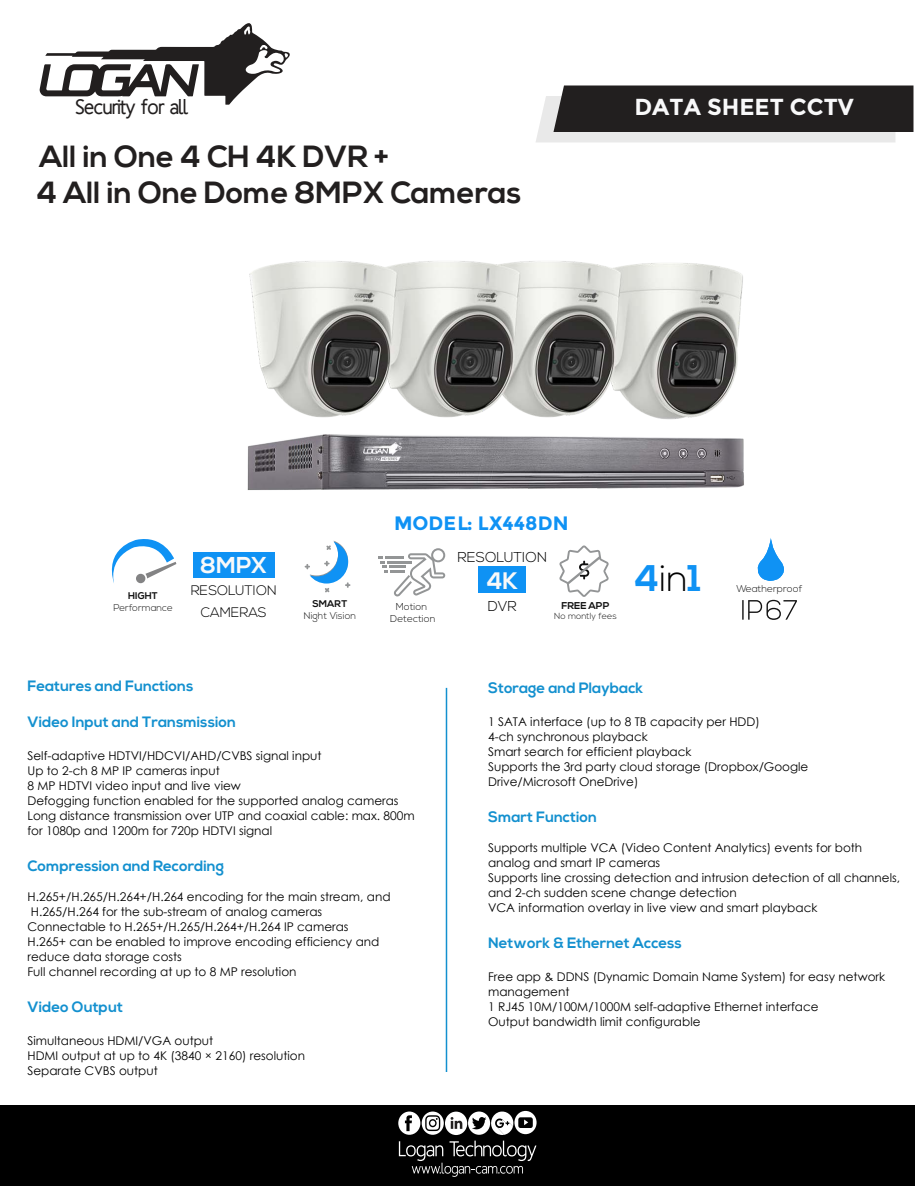
<style>
.page{position:relative;width:918px;height:1188px;background:#fff}
.page>*{position:absolute;margin:0;border:0;box-sizing:border-box;transform-origin:0 0}
.t1{font:700 37.05px "Nexa";color:#0f92f4}
.t2{font:700 30.6px "Nexa";color:#221f1f}
.t3{font:700 23.85px "Nexa";color:#f9f9f9}
.t4{font:700 23.1px "Montserrat";color:#f8f8f9}
.t5{font:700 22.95px "Nexa";color:#f9f9f9}
.t6{font:700 20.85px "Homizio";color:#221f1f}
.t7{font:700 19.35px "Montserrat";color:#0f92f4}
.t8{font:700 15px "Nexa";color:#1390cf}
.t9{font:300 14.25px "Nexa";color:#000}
.t10{font:300 13.8px/21.8px "Nexa";color:#000;text-align:center}
.t11{font:12px/15px "Century Gothic";color:#000}
.t12{font:300 9.9px/11.9px "Nexa";color:#111;text-align:center}
.t13{font:700 9.9px "Nexa";color:#111}
.t14{font:300 9.6px "Nexa";color:#111}
.t15{font:700 9.6px "Nexa";color:#111}
.t16{font:300 8.85px "Nexa";color:#111}
.s1{font-weight:300;color:#000}
</style>
<div class="page">
<svg style="left:39px;top:23px;width:251px;height:82px"></svg>
<svg style="left:536px;top:86px;width:378px;height:56px;background:#504d4d"></svg>
<div style="left:0;top:1106px;width:915px;height:80px;background:#000"></div>
<svg style="left:399px;top:1141px;width:137px;height:36px"></svg>
<svg style="left:398px;top:1112px;width:46px;height:23px"></svg>
<svg style="left:468px;top:1110px;width:69px;height:25px"></svg>
<div style="left:445px;top:1112px;width:22px;height:23px;background:#fff;border-radius:50%"></div>
<svg style="left:451px;top:1117px;width:11px;height:12px"></svg>
<hr style="left:446px;top:688px;width:1px;height:384px;background:#1390cf">
<svg style="left:111px;top:539px;width:65px;height:45px"></svg>
<svg style="left:757px;top:538px;width:27px;height:43px"></svg>
<img style="left:742px;top:600px;width:55px;height:20px">
<div style="left:479px;top:566px;width:47px;height:27px;background:#0f92f4"></div>
<svg style="left:305px;top:541px;width:45px;height:51px"></svg>
<svg style="left:378px;top:548px;width:67px;height:49px"></svg>
<svg style="left:559px;top:545px;width:50px;height:52px"></svg>
<div style="left:193px;top:553px;width:81px;height:25px;background:#0f92f4"></div>
<img style="left:247px;top:261px;width:497px;height:229px">
<h3 class="t6" style="left:76px;top:95px;width:113px">Security for all</h3>
<h2 class="t2" style="left:40px;top:139px;width:351px">All in One 4 CH 4K DVR +</h2>
<h2 class="t2" style="left:37px;top:175px;width:487px">4 All in One Dome 8MPX Cameras</h2>
<h3 class="t4" style="left:635px;top:94px;width:221px">DATA SHEET CCTV</h3>
<h3 class="t7" style="left:394px;top:511px;width:176px">MODEL: LX448DN</h3>
<p class="t9" style="left:458px;top:548px;width:91px">RESOLUTION</p>
<h3 class="t3" style="left:486px;top:567px;width:33px">4K</h3>
<p class="t9" style="left:488px;top:598px;width:30px">DVR</p>
<h3 class="t5" style="left:201px;top:552px;width:68px">8MPX</h3>
<p class="t10" style="left:191px;top:580px;width:88px">RESOLUTION<br>CAMERAS</p>
<p class="t15" style="left:128px;top:591px;width:31px;rotate:-1deg">HIGHT</p>
<p class="t14" style="left:113px;top:602px;width:61px;rotate:-1deg">Performance</p>
<p class="t13" style="left:562px;top:599px;width:49px">FREE APP</p>
<p class="t16" style="left:554px;top:611px;width:64px">No montly fees</p>
<p class="t15" style="left:312px;top:599px;width:36px;rotate:-1deg">SMART</p>
<p class="t14" style="left:304px;top:611px;width:54px;rotate:-1deg">Night Vision</p>
<p class="t12" style="left:390px;top:601px;width:47px">Motion<br>Detection</p>
<h1 class="t1" style="left:634px;top:557px;width:69px">4<span class="s1">in</span>1</h1>
<p class="t12" style="left:736px;top:584px;width:68px">Weatherproof</p>
<p class="t8" style="left:28px;top:677px;width:167px">Features and Functions</p>
<p class="t8" style="left:28px;top:713px;width:210px">Video Input and Transmission</p>
<p class="t11" style="left:28px;top:748px;width:389px">Self-adaptive HDTVI/HDCVI/AHD/CVBS signal input<br>Up to 2-ch 8 MP IP cameras input<br>8 MP HDTVI video input and live view<br>Defogging function enabled for the supported analog cameras Long distance transmission over UTP and coaxial cable: max. 800m for 1080p and 1200m for 720p HDTVI signal</p>
<p class="t8" style="left:28px;top:857px;width:198px">Compression and Recording</p>
<p class="t11" style="left:28px;top:889px;width:365px">H.265+/H.265/H.264+/H.264 encoding for the main stream, and H.265/H.264 for the sub-stream of analog cameras Connectable to H.265+/H.265/H.264+/H.264 IP cameras<br>H.265+ can be enabled to improve encoding efficiency and reduce data storage costs<br>Full channel recording at up to 8 MP resolution</p>
<p class="t8" style="left:28px;top:998px;width:97px">Video Output</p>
<p class="t11" style="left:28px;top:1033px;width:279px">Simultaneous HDMI/VGA output<br>HDMI output at up to 4K (3840 × 2160) resolution<br>Separate CVBS output</p>
<p class="t8" style="left:488px;top:680px;width:157px">Storage and Playback</p>
<p class="t11" style="left:488px;top:714px;width:322px">1 SATA interface (up to 8 TB capacity per HDD)<br>4-ch synchronous playback<br>Smart search for efficient playback<br>Supports the 3rd party cloud storage (Dropbox/Google Drive/Microsoft OneDrive)</p>
<p class="t8" style="left:488px;top:809px;width:110px">Smart Function</p>
<p class="t11" style="left:488px;top:840px;width:414px">Supports multiple VCA (Video Content Analytics) events for both analog and smart IP cameras<br>Supports line crossing detection and intrusion detection of all channels, and 2-ch sudden scene change detection<br>VCA information overlay in live view and smart playback</p>
<p class="t8" style="left:488px;top:935px;width:195px">Network &amp; Ethernet Access</p>
<p class="t11" style="left:488px;top:969px;width:399px">Free app &amp; DDNS (Dynamic Domain Name System) for easy network management<br>1 RJ45 10M/100M/1000M self-adaptive Ethernet interface<br>Output bandwidth limit configurable</p>
</div>
